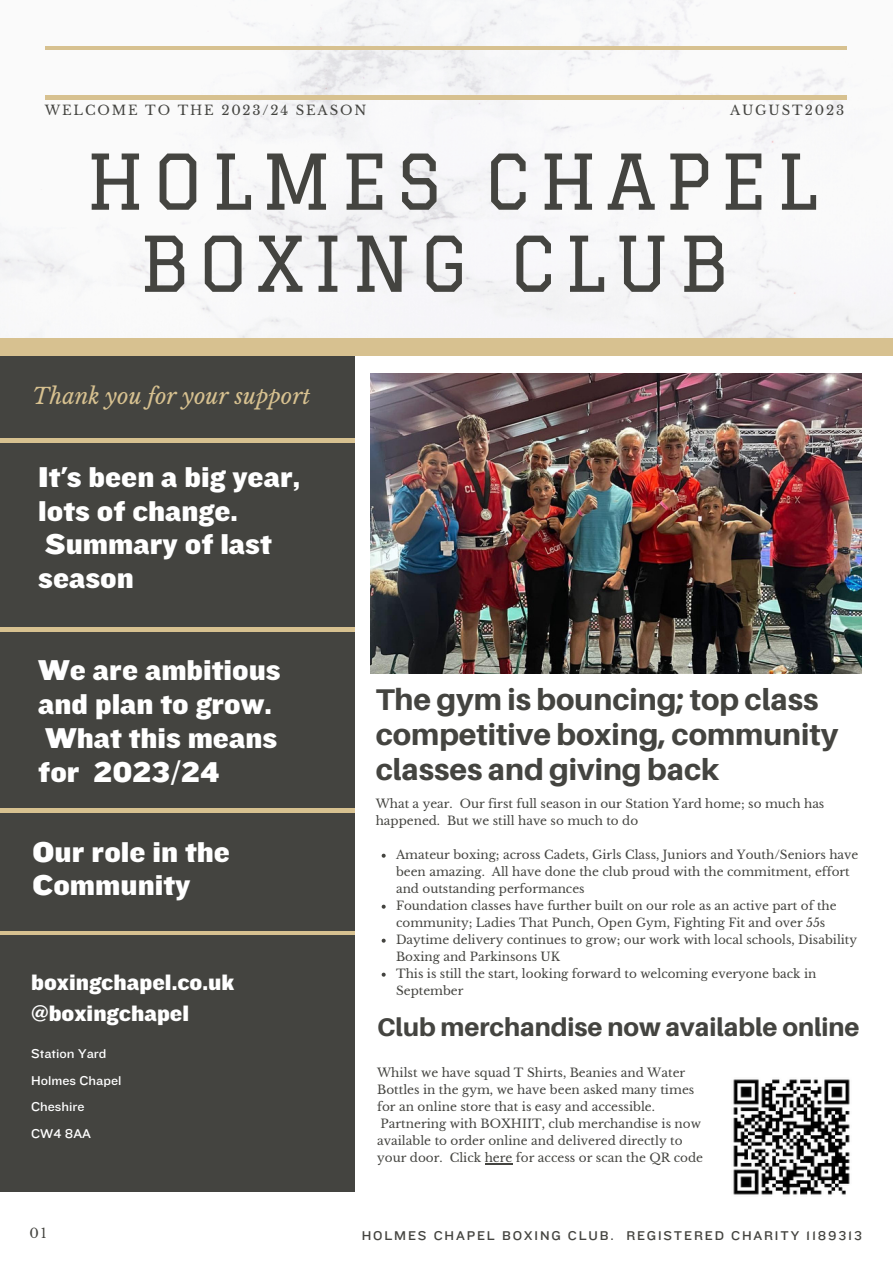
<style>
.page{position:relative;width:893px;height:1264px;background:#fff}
.page>*{position:absolute;margin:0;border:0;box-sizing:border-box;transform-origin:0 0}
.t1{font:75px/82.1px "Graduate";letter-spacing:.115em;color:#444440;text-align:center}
.t2{font:800 30px/34.8px "Aileron";color:#444440}
.t3{font:29.7px/33.8px "Knockout 72";color:#fff}
.t4{font:800 25.5px "Aileron";color:#444440}
.t5{font:23.1px "Knockout 72";color:#fff}
.t6{font:italic 21.9px "Libre Baskerville";color:#d7c190}
.t7{font:13.2px "Knockout 32";letter-spacing:.14em;color:#444440}
.t8{font:13.2px "Knockout 32";color:#fff}
.t9{font:13.2px "Libre Baskerville";letter-spacing:.14em;color:#444440}
.t10{font:12px/17px "Libre Baskerville";color:#444440}
</style>
<div class="page">
<div style="left:0;top:340px;width:354px;height:851px;background:#444440"></div>
<hr style="left:0;top:627px;width:355px;height:4px;background:#d7c190">
<hr style="left:0;top:808px;width:355px;height:4px;background:#d7c190">
<hr style="left:0;top:931px;width:355px;height:3px;background:#d7c190">
<hr style="left:0;top:439px;width:355px;height:3px;background:#d7c190">
<img style="left:0;top:0;width:892px;height:338px">
<hr style="left:45px;top:96px;width:801px;height:3px;background:#d7c190">
<hr style="left:45px;top:47px;width:801px;height:3px;background:#d7c190">
<div style="left:0;top:338px;width:892px;height:17px;background:#d7c190"></div>
<img style="left:370px;top:373px;width:491px;height:300px">
<svg style="left:381px;top:853px;width:4px;height:4px"></svg>
<svg style="left:381px;top:904px;width:4px;height:4px"></svg>
<svg style="left:381px;top:938px;width:4px;height:4px"></svg>
<svg style="left:381px;top:972px;width:4px;height:4px"></svg>
<svg style="left:485px;top:1163px;width:27px;height:1px"></svg>
<img style="left:733px;top:1079px;width:117px;height:116px">
<p class="t9" style="left:45px;top:102px;width:323px">WELCOME TO THE 2023/24 SEASON</p>
<p class="t9" style="left:730px;top:102px;width:116px">AUGUST2023</p>
<p class="t1" style="left:86px;top:140px;width:733px">HOLMES CHAPEL<br>BOXING CLUB</p>
<p class="t6" style="left:33px;top:383px;width:279px">Thank you for your support</p>
<p class="t3" style="left:38px;top:459px;width:263px">It's been a big year, lots of change.<br>Summary of last season</p>
<p class="t3" style="left:38px;top:652px;width:244px">We are ambitious and plan to grow.<br>What this means for 2023/24</p>
<p class="t3" style="left:33px;top:834px;width:199px">Our role in the<br>Community</p>
<p class="t5" style="left:31px;top:967px;width:205px">boxingchapel.co.uk</p>
<p class="t5" style="left:31px;top:999px;width:159px">@boxingchapel</p>
<p class="t8" style="left:31px;top:1045px;width:77px">Station Yard</p>
<p class="t8" style="left:31px;top:1072px;width:92px">Holmes Chapel</p>
<p class="t8" style="left:31px;top:1098px;width:55px">Cheshire</p>
<p class="t8" style="left:31px;top:1125px;width:61px">CW4 8AA</p>
<p class="t2" style="left:375px;top:681px;width:464px">The gym is bouncing; top class competitive boxing, community classes and giving back</p>
<p class="t10" style="left:375px;top:795px;width:450px">What a year. Our first full season in our Station Yard home; so much has happened. But we still have so much to do</p>
<p class="t10" style="left:396px;top:846px;width:464px">Amateur boxing; across Cadets, Girls Class, Juniors and Youth/Seniors have been amazing. All have done the club proud with the commitment, effort and outstanding performances</p>
<p class="t10" style="left:396px;top:897px;width:442px">Foundation classes have further built on our role as an active part of the community; Ladies That Punch, Open Gym, Fighting Fit and over 55s</p>
<p class="t10" style="left:396px;top:931px;width:462px">Daytime delivery continues to grow; our work with local schools, Disability<br>Boxing and Parkinsons UK</p>
<p class="t10" style="left:396px;top:965px;width:422px">This is still the start, looking forward to welcoming everyone back in<br>September</p>
<p class="t4" style="left:377px;top:1011px;width:484px">Club merchandise now available online</p>
<p class="t10" style="left:377px;top:1064px;width:327px">Whilst we have squad T Shirts, Beanies and Water Bottles in the gym, we have been asked many times for an online store that is easy and accessible.<br>Partnering with BOXHIIT, club merchandise is now available to order online and delivered directly to your door. Click here for access or scan the QR code</p>
<p class="t9" style="left:29px;top:1225px;width:19px">01</p>
<p class="t7" style="left:361px;top:1227px;width:501px">HOLMES CHAPEL BOXING CLUB. REGISTERED CHARITY 1189313</p>
</div>
